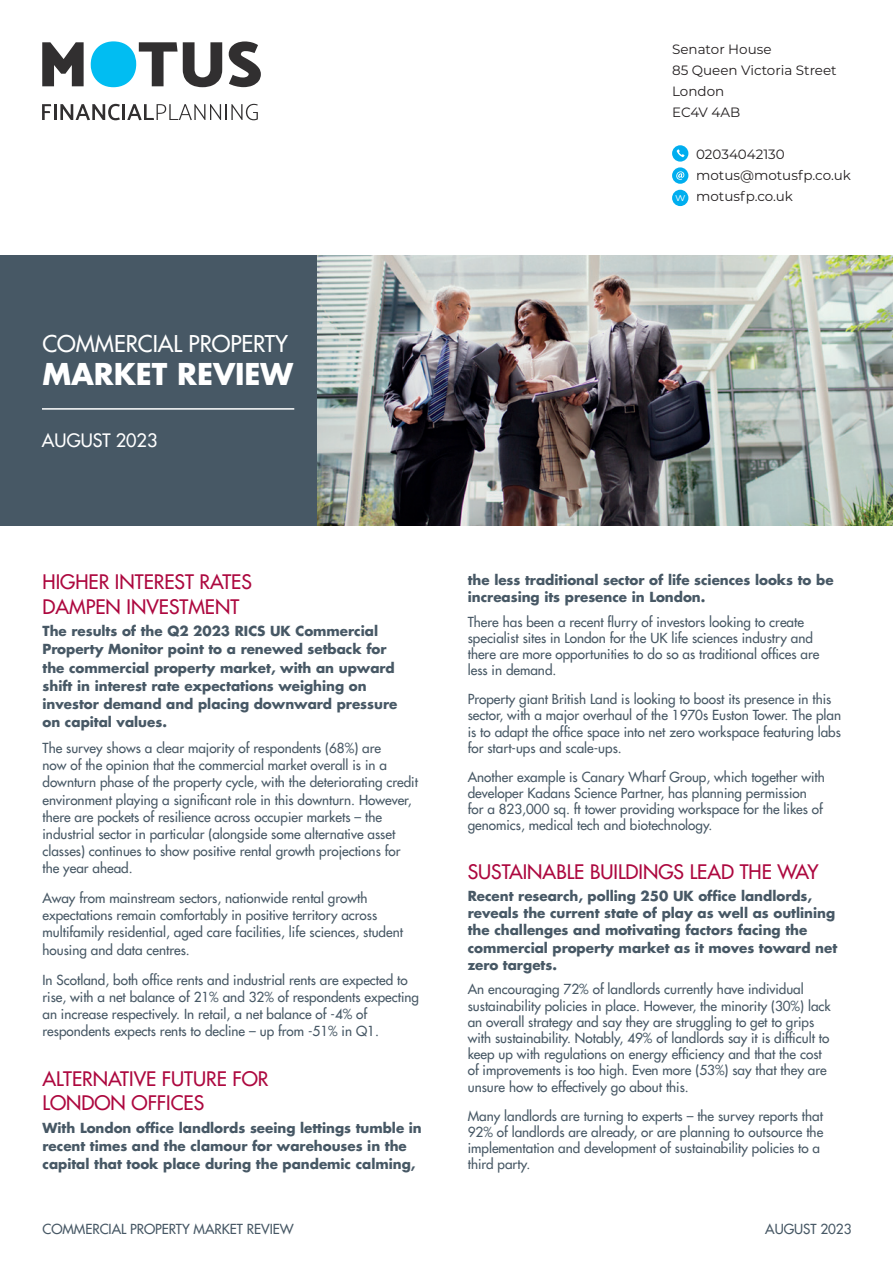
<style>
.page{position:relative;width:893px;height:1263px;background:#fff}
.page>*{position:absolute;margin:0;border:0;box-sizing:border-box;transform-origin:0 0}
.t1{font:700 29.25px "Futura LT";letter-spacing:-.005em;color:#fff}
.t2{font:22.5px "Futura LT";letter-spacing:-.005em;color:#fff}
.t3{font:19.5px/24.3px "Futura LT";color:#ad083f}
.t4{font:18px "Futura LT";color:#fff}
.t5{font:13.5px/16.2px "Futura LT";color:#475865}
.t6{font:700 13.5px/18.1px "Futura LT";color:#475865}
.t7{font:13.5px/21px "Montserrat";color:#231f20}
.s1{font-size:11.1px;color:#fff}
</style>
<div class="page">
<div style="left:0;top:255px;width:318px;height:271px;background:#475865"></div>
<img style="left:318px;top:255px;width:575px;height:271px">
<hr style="left:42px;top:408px;width:252px;height:2px;background:#fff">
<svg style="left:42px;top:42px;width:42px;height:44px"></svg>
<svg style="left:91px;top:41px;width:131px;height:46px"></svg>
<svg style="left:229px;top:41px;width:32px;height:46px"></svg>
<svg style="left:42px;top:104px;width:78px;height:16px"></svg>
<hr style="left:122px;top:104px;width:3px;height:16px;background:#312f30">
<svg style="left:127px;top:104px;width:131px;height:16px"></svg>
<div style="left:672px;top:190px;width:16px;height:16px;background:#00aeef;border-radius:50%"></div>
<svg style="left:672px;top:167px;width:16px;height:17px"></svg>
<svg style="left:676px;top:171px;width:8px;height:9px"></svg>
<div style="left:672px;top:145px;width:16px;height:17px;background:#00aeef;border-radius:50%"></div>
<svg style="left:677px;top:149px;width:8px;height:8px"></svg>
<p class="t7" style="left:672px;top:39px;width:166px">Senator House<br>85 Queen Victoria Street<br>London<br>EC4V 4AB</p>
<p class="t7" style="left:696px;top:144px;width:90px">02034042130</p>
<p class="t7" style="left:696px;top:165px;width:156px">motus@motusfp.co.uk</p>
<p class="t7" style="left:675px;top:186px;width:119px"><span class="s1">w</span> motusfp.co.uk</p>
<h2 class="t2" style="left:43px;top:329px;width:247px">COMMERCIAL PROPERTY</h2>
<h1 class="t1" style="left:43px;top:355px;width:252px">MARKET REVIEW</h1>
<h3 class="t4" style="left:42px;top:429px;width:117px">AUGUST 2023</h3>
<h3 class="t3" style="left:43px;top:570px;width:211px">HIGHER INTEREST RATES<br>DAMPEN INVESTMENT</h3>
<p class="t6" style="left:43px;top:622px;width:356px">The results of the Q2 2023 RICS UK Commercial Property Monitor point to a renewed setback for the commercial property market, with an upward shift in interest rate expectations weighing on investor demand and placing downward pressure on capital values.</p>
<p class="t5" style="left:43px;top:739px;width:377px;line-height:17.1px">The survey shows a clear majority of respondents (68%) are<br>now of the opinion that the commercial market overall is in a downturn phase of the property cycle, with the deteriorating credit environment playing a significant role in this downturn. However, there are pockets of resilience across occupier markets – the industrial sector in particular (alongside some alternative asset classes) continues to show positive rental growth projections for the year ahead.</p>
<p class="t5" style="left:43px;top:889px;width:362px;line-height:17.1px">Away from mainstream sectors, nationwide rental growth expectations remain comfortably in positive territory across multifamily residential, aged care facilities, life sciences, student housing and data centres.</p>
<p class="t5" style="left:43px;top:971px;width:378px;line-height:17.1px">In Scotland, both office rents and industrial rents are expected to rise, with a net balance of 21% and 32% of respondents expecting an increase respectively. In retail, a net balance of -4% of respondents expects rents to decline – up from -51% in Q1.</p>
<h3 class="t3" style="left:43px;top:1066px;width:228px">ALTERNATIVE FUTURE FOR<br>LONDON OFFICES</h3>
<p class="t6" style="left:43px;top:1118px;width:381px">With London office landlords seeing lettings tumble in recent times and the clamour for warehouses in the capital that took place during the pandemic calming,</p>
<p class="t6" style="left:468px;top:571px;width:367px;line-height:17.2px">the less traditional sector of life sciences looks to be increasing its presence in London.</p>
<p class="t5" style="left:468px;top:613px;width:353px">There has been a recent flurry of investors looking to create specialist sites in London for the UK life sciences industry and there are more opportunities to do so as traditional offices are less in demand.</p>
<p class="t5" style="left:468px;top:691px;width:375px">Property giant British Land is looking to boost its presence in this sector, with a major overhaul of the 1970s Euston Tower. The plan is to adapt the office space into net zero workspace featuring labs for start-ups and scale-ups.</p>
<p class="t5" style="left:468px;top:768px;width:359px">Another example is Canary Wharf Group, which together with developer Kadans Science Partner, has planning permission for a 823,000 sq. ft tower providing workspace for the likes of genomics, medical tech and biotechnology.</p>
<h3 class="t3" style="left:468px;top:860px;width:352px">SUSTAINABLE BUILDINGS LEAD THE WAY</h3>
<p class="t6" style="left:468px;top:887px;width:371px;line-height:17.2px">Recent research, polling 250 UK office landlords, reveals the current state of play as well as outlining the challenges and motivating factors facing the commercial property market as it moves toward net zero targets.</p>
<p class="t5" style="left:468px;top:981px;width:364px">An encouraging 72% of landlords currently have individual sustainability policies in place. However, the minority (30%) lack an overall strategy and say they are struggling to get to grips with sustainability. Notably, 49% of landlords say it is difficult to keep up with regulations on energy efficiency and that the cost of improvements is too high. Even more (53%) say that they are unsure how to effectively go about this.</p>
<p class="t5" style="left:468px;top:1107px;width:357px">Many landlords are turning to experts – the survey reports that 92% of landlords are already, or are planning to outsource the implementation and development of sustainability policies to a third party.</p>
<p class="t5" style="left:43px;top:1221px;width:253px">COMMERCIAL PROPERTY MARKET REVIEW</p>
<p class="t5" style="left:765px;top:1221px;width:88px">AUGUST 2023</p>
</div>
